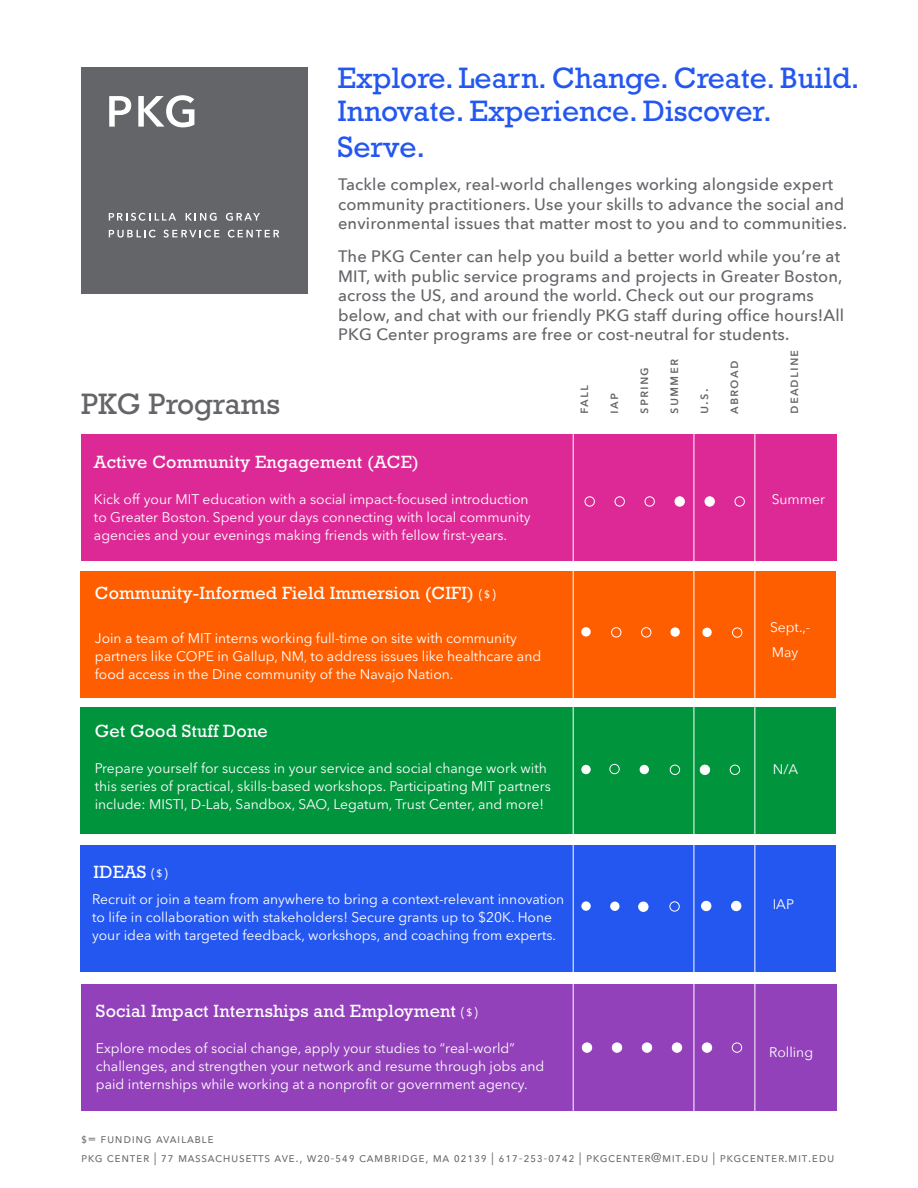
<style>
.page{position:relative;width:918px;height:1188px;background:#fff}
.page>*{position:absolute;margin:0;border:0;box-sizing:border-box;transform-origin:0 0}
.t1{font:30px/33px "Rockwell Std";color:#2457f0}
.t2{font:30px "Rockwell Std";color:#646569}
.t3{font:18px "Rockwell Std";letter-spacing:.01em;color:#fff}
.t4{font:500 16.5px/19.5px "Avenir Next";letter-spacing:.01em;color:#646569}
.t5{font:13.8px/18px "Avenir Next LT Pro";color:#fff}
.t6{font:500 13.8px "Avenir Next";letter-spacing:.075em;color:#646569}
.t7{font:13.8px/24.9px "Avenir Next";color:#fff}
.t8{font:12.75px "Avenir Next";letter-spacing:.045em;color:#646569}
.s1{font-family:"Avenir LT Std"}
.s2{font-family:"Avenir Next";font-size:13.8px}
</style>
<div class="page">
<div style="left:80px;top:571px;width:756px;height:126px;background:#ff5e00"></div>
<div style="left:81px;top:435px;width:756px;height:126px;background:#dd2996"></div>
<div style="left:80px;top:708px;width:756px;height:126px;background:#00943d"></div>
<div style="left:80px;top:846px;width:756px;height:126px;background:#2457f0"></div>
<div style="left:581px;top:765px;width:10px;height:9px;background:#fff;border-radius:50%"></div>
<div style="left:609px;top:764px;width:11px;height:10px;border:1px solid #fff;border-radius:50%"></div>
<div style="left:640px;top:765px;width:9px;height:9px;background:#fff;border-radius:50%"></div>
<div style="left:702px;top:901px;width:9px;height:10px;background:#fff;border-radius:50%"></div>
<div style="left:701px;top:901px;width:10px;height:10px;border:1px solid #fff;border-radius:50%"></div>
<div style="left:732px;top:901px;width:9px;height:10px;background:#fff;border-radius:50%"></div>
<div style="left:731px;top:901px;width:10px;height:10px;border:1px solid #fff;border-radius:50%"></div>
<svg style="left:581px;top:901px;width:10px;height:10px"></svg>
<div style="left:610px;top:902px;width:10px;height:9px;background:#fff;border-radius:50%"></div>
<div style="left:639px;top:902px;width:9px;height:9px;background:#fff;border-radius:50%"></div>
<div style="left:638px;top:902px;width:10px;height:10px;border:1px solid #fff;border-radius:50%"></div>
<div style="left:670px;top:901px;width:10px;height:11px;border:1px solid #fff;border-radius:50%"></div>
<div style="left:585px;top:496px;width:10px;height:11px;border:1px solid #fff;border-radius:50%"></div>
<div style="left:615px;top:496px;width:10px;height:11px;border:1px solid #fff;border-radius:50%"></div>
<div style="left:645px;top:496px;width:10px;height:11px;border:1px solid #fff;border-radius:50%"></div>
<div style="left:675px;top:497px;width:9px;height:9px;background:#fff;border-radius:50%"></div>
<div style="left:675px;top:496px;width:10px;height:11px;border:1px solid #fff;border-radius:50%"></div>
<div style="left:705px;top:497px;width:9px;height:9px;background:#fff;border-radius:50%"></div>
<div style="left:705px;top:496px;width:10px;height:11px;border:1px solid #fff;border-radius:50%"></div>
<div style="left:735px;top:496px;width:10px;height:11px;border:1px solid #fff;border-radius:50%"></div>
<div style="left:81px;top:68px;width:227px;height:226px;background:#646569"></div>
<svg style="left:109px;top:96px;width:22px;height:31px"></svg>
<svg style="left:138px;top:95px;width:56px;height:32px"></svg>
<svg style="left:109px;top:213px;width:67px;height:8px"></svg>
<svg style="left:186px;top:213px;width:31px;height:8px"></svg>
<svg style="left:226px;top:213px;width:34px;height:8px"></svg>
<svg style="left:109px;top:230px;width:47px;height:8px"></svg>
<svg style="left:163px;top:230px;width:56px;height:8px"></svg>
<svg style="left:228px;top:230px;width:51px;height:8px"></svg>
<div style="left:611px;top:627px;width:10px;height:10px;border:1px solid #fff;border-radius:50%"></div>
<div style="left:641px;top:627px;width:10px;height:10px;border:1px solid #fff;border-radius:50%"></div>
<div style="left:732px;top:628px;width:10px;height:10px;border:1px solid #fff;border-radius:50%"></div>
<div style="left:670px;top:765px;width:10px;height:10px;border:1px solid #fff;border-radius:50%"></div>
<div style="left:700px;top:765px;width:10px;height:9px;background:#fff;border-radius:50%"></div>
<div style="left:700px;top:765px;width:10px;height:10px;border:1px solid #fff;border-radius:50%"></div>
<div style="left:730px;top:765px;width:10px;height:10px;border:1px solid #fff;border-radius:50%"></div>
<div style="left:581px;top:627px;width:10px;height:10px;background:#fff;border-radius:50%"></div>
<svg style="left:670px;top:627px;width:10px;height:10px"></svg>
<div style="left:702px;top:628px;width:10px;height:9px;background:#fff;border-radius:50%"></div>
<div style="left:81px;top:985px;width:756px;height:126px;background:#9241bb"></div>
<hr style="left:573px;top:434px;width:1px;height:677px;background:#fff">
<hr style="left:694px;top:434px;width:1px;height:677px;background:#fff">
<hr style="left:754px;top:434px;width:1px;height:677px;background:#fff">
<div style="left:582px;top:1043px;width:10px;height:9px;background:#fff;border-radius:50%"></div>
<div style="left:582px;top:1043px;width:10px;height:10px;border:1px solid #fff;border-radius:50%"></div>
<div style="left:612px;top:1043px;width:10px;height:9px;background:#fff;border-radius:50%"></div>
<div style="left:612px;top:1043px;width:10px;height:10px;border:1px solid #fff;border-radius:50%"></div>
<div style="left:642px;top:1043px;width:10px;height:9px;background:#fff;border-radius:50%"></div>
<div style="left:642px;top:1043px;width:10px;height:10px;border:1px solid #fff;border-radius:50%"></div>
<div style="left:672px;top:1043px;width:10px;height:9px;background:#fff;border-radius:50%"></div>
<div style="left:672px;top:1043px;width:10px;height:10px;border:1px solid #fff;border-radius:50%"></div>
<div style="left:702px;top:1043px;width:10px;height:9px;background:#fff;border-radius:50%"></div>
<div style="left:702px;top:1043px;width:10px;height:10px;border:1px solid #fff;border-radius:50%"></div>
<div style="left:732px;top:1043px;width:10px;height:10px;border:1px solid #fff;border-radius:50%"></div>
<p class="t1" style="left:338px;top:61px;width:524px">Explore. Learn. Change. Create. Build.<br>Innovate. Experience. Discover.</p>
<p class="t1" style="left:338px;top:130px;width:89px">Serve.</p>
<p class="t4" style="left:338px;top:174px;width:510px">Tackle complex, real-world challenges <span class="s1">working</span> alongside expert community practitioners. Use your skills to advance the social and environmental issues that matter most to you and to communities.</p>
<p class="t4" style="left:338px;top:246px;width:508px">The PKG Center can help you build a better world while you’re at MIT, with public service programs and projects in Greater Boston, across the US, and around the world. Check out our programs below, and chat with our friendly PKG staff during office hours!All PKG Center programs are free or cost-neutral for students.</p>
<p class="t2" style="left:81px;top:386px;width:201px">PKG Programs</p>
<p class="t6" style="left:572px;top:414px;width:30px;rotate:-90deg">fall</p>
<p class="t6" style="left:602px;top:414px;width:22px;rotate:-90deg">iap</p>
<p class="t3" style="left:94px;top:451px;width:326px">Active Community Engagement (ACE)</p>
<p class="t5" style="left:94px;top:490px;width:438px">Kick off your MIT education with a social impact-focused introduction to Greater Boston. Spend your days connecting with local community agencies and your evenings making friends with fellow first-years.</p>
<p class="t6" style="left:632px;top:414px;width:48px;rotate:-90deg">spring</p>
<p class="t6" style="left:662px;top:414px;width:56px;rotate:-90deg">summer</p>
<p class="t6" style="left:692px;top:414px;width:27px;rotate:-90deg">u.s.</p>
<p class="t6" style="left:722px;top:414px;width:54px;rotate:-90deg">abroad</p>
<p class="t6" style="left:782px;top:414px;width:66px;rotate:-90deg">deadline</p>
<p class="t7" style="left:772px;top:487px;width:55px">Summer</p>
<p class="t3" style="left:95px;top:582px;width:402px">Community-Informed Field Immersion (CIFI) <span class="s2">($)</span></p>
<p class="t5" style="left:95px;top:629px;width:448px">Join a team of MIT interns working full-time on site with community partners like COPE in Gallup, NM, to address issues like healthcare and food access in the Dine community of the Navajo Nation.</p>
<p class="t7" style="left:770px;top:614px;width:42px">Sept.,-<br>May</p>
<p class="t3" style="left:95px;top:720px;width:175px">Get Good Stuff Done</p>
<p class="t5" style="left:95px;top:759px;width:458px">Prepare yourself for success in your service and social change work with this series of practical, skills-based workshops. Participating MIT partners include: MISTI, D-Lab, Sandbox, SAO, Legatum, Trust Center, and more!</p>
<p class="t3" style="left:94px;top:861px;width:76px">IDEAS <span class="s2">($)</span></p>
<p class="t5" style="left:92px;top:890px;width:474px">Recruit or join a team from anywhere to bring a context-relevant innovation to life in collaboration with stakeholders! Secure grants up to $20K. Hone your idea with targeted feedback, workshops, and coaching from experts.</p>
<p class="t7" style="left:773px;top:756px;width:27px">N/A</p>
<p class="t7" style="left:773px;top:891px;width:23px">IAP</p>
<h2 class="t3" style="left:96px;top:1001px;width:383px">Social Impact Internships and Employment <span class="s2">($)</span></h2>
<p class="t5" style="left:96px;top:1039px;width:450px">Explore modes of social change, apply your studies to “real-world” challenges, and strengthen your network and resume through jobs and paid internships while working at a nonprofit or government agency.</p>
<p class="t7" style="left:769px;top:1039px;width:45px">Rolling</p>
<p class="t8" style="left:81px;top:1128px;width:134px">$= funding available</p>
<p class="t8" style="left:81px;top:1147px;width:755px">pkg center | 77 massachusetts ave., w20-549 cambridge, ma 02139 | 617-253-0742 | pkgcenter@mit.edu | pkgcenter.mit.edu</p>
</div>
